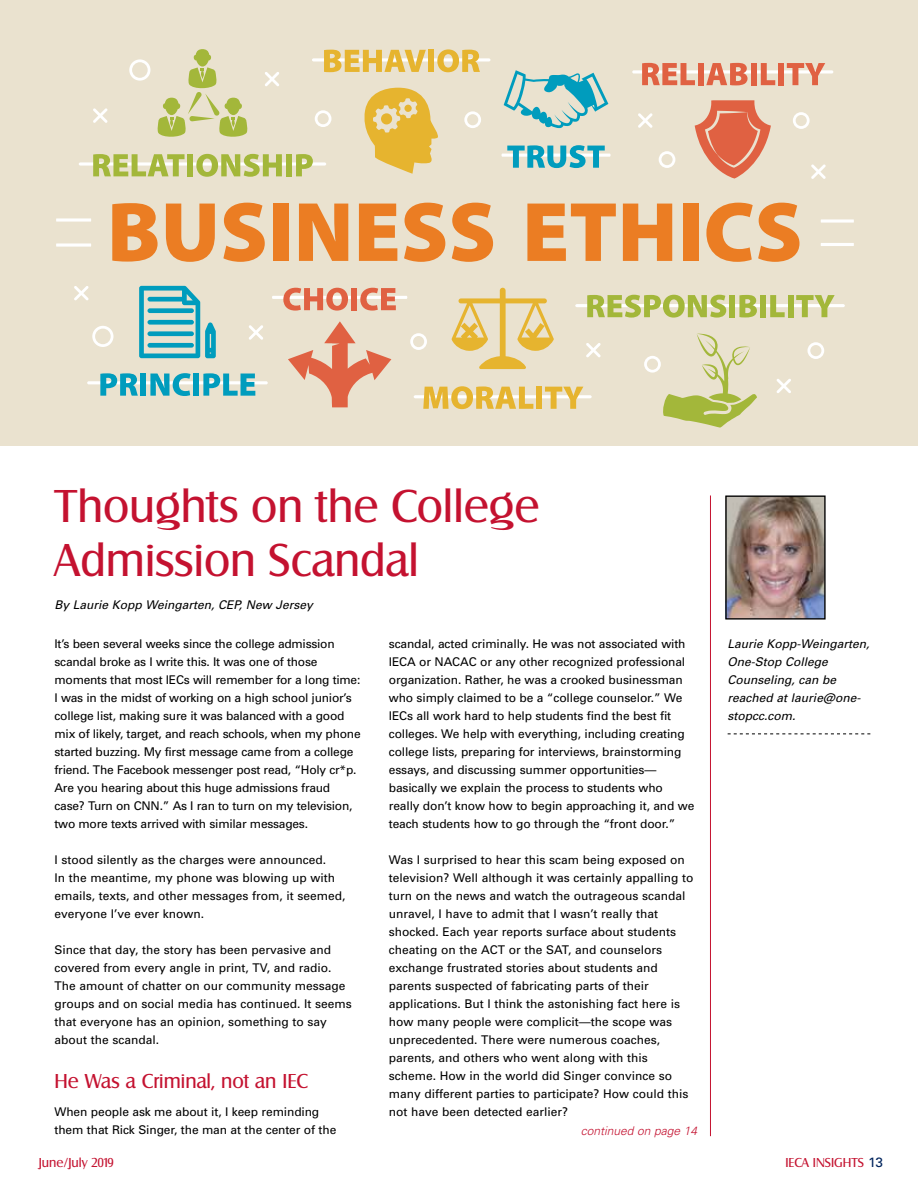
<style>
.page{position:relative;width:918px;height:1188px;background:#fff}
.page>*{position:absolute;margin:0;border:0;box-sizing:border-box;transform-origin:0 0}
.t1{font:48px/54px "Salzburg RR";color:#c41230}
.t2{font:21px "Salzburg RR";color:#c41230}
.t3{font:13.5px "Salzburg RR";color:#c41230}
.t4{font:12px/18px "Univers";letter-spacing:-.01em;color:#000}
.t5{font:italic 12px/18px "Univers";color:#000}
.t6{font:italic 300 12px "Univers";color:#c41230}
.s1{font-family:"Univers";color:#00245d}
</style>
<div class="page">
<img style="left:727px;top:497px;width:97px;height:121px">
<div style="left:725px;top:495px;width:101px;height:125px;border:1px solid #000"></div>
<hr style="left:710px;top:495px;width:1px;height:641px;background:#c41230">
<svg style="left:728px;top:734px;width:142px;height:1px"></svg>
<div style="left:0;top:0;width:918px;height:446px;background:#eae2cf"></div>
<hr style="left:414px;top:395px;width:178px;height:3px;background:#fff;border-radius:2px">
<hr style="left:575px;top:304px;width:270px;height:3px;background:#fff;border-radius:2px">
<hr style="left:87px;top:381px;width:181px;height:3px;background:#fff;border-radius:2px">
<svg style="left:632px;top:70px;width:201px;height:4px"></svg>
<hr style="left:79px;top:162px;width:247px;height:4px;background:#f9f8f3;border-radius:2px">
<svg style="left:312px;top:58px;width:179px;height:4px"></svg>
<svg style="left:92px;top:326px;width:22px;height:21px"></svg>
<svg style="left:464px;top:111px;width:17px;height:17px"></svg>
<svg style="left:659px;top:151px;width:16px;height:17px"></svg>
<svg style="left:807px;top:342px;width:17px;height:17px"></svg>
<svg style="left:793px;top:112px;width:17px;height:17px"></svg>
<svg style="left:315px;top:110px;width:16px;height:17px"></svg>
<svg style="left:410px;top:333px;width:17px;height:17px"></svg>
<svg style="left:586px;top:343px;width:15px;height:14px"></svg>
<svg style="left:776px;top:379px;width:15px;height:14px"></svg>
<svg style="left:265px;top:72px;width:14px;height:14px"></svg>
<svg style="left:249px;top:325px;width:14px;height:15px"></svg>
<svg style="left:93px;top:108px;width:15px;height:15px"></svg>
<svg style="left:811px;top:164px;width:15px;height:15px"></svg>
<svg style="left:74px;top:286px;width:15px;height:14px"></svg>
<svg style="left:638px;top:113px;width:15px;height:15px"></svg>
<svg style="left:129px;top:59px;width:21px;height:22px"></svg>
<svg style="left:821px;top:219px;width:33px;height:4px"></svg>
<svg style="left:821px;top:243px;width:33px;height:3px"></svg>
<svg style="left:56px;top:218px;width:35px;height:4px"></svg>
<svg style="left:56px;top:243px;width:35px;height:4px"></svg>
<svg style="left:642px;top:63px;width:53px;height:22px"></svg>
<div style="left:698px;top:63px;width:6px;height:22px;background:#e06142"></div>
<svg style="left:706px;top:63px;width:42px;height:22px"></svg>
<div style="left:751px;top:63px;width:6px;height:22px;background:#e06142"></div>
<svg style="left:761px;top:63px;width:14px;height:22px"></svg>
<div style="left:778px;top:63px;width:6px;height:22px;background:#e06142"></div>
<svg style="left:787px;top:63px;width:38px;height:22px"></svg>
<svg style="left:100px;top:373px;width:38px;height:23px"></svg>
<div style="left:140px;top:374px;width:6px;height:22px;background:#009cbd"></div>
<svg style="left:150px;top:373px;width:41px;height:23px"></svg>
<div style="left:193px;top:374px;width:6px;height:22px;background:#009cbd"></div>
<svg style="left:203px;top:373px;width:52px;height:23px"></svg>
<svg style="left:501px;top:145px;width:110px;height:23px"></svg>
<svg style="left:93px;top:154px;width:92px;height:22px"></svg>
<div style="left:187px;top:154px;width:6px;height:22px;background:#a3b73a"></div>
<svg style="left:196px;top:154px;width:86px;height:23px"></svg>
<div style="left:286px;top:154px;width:6px;height:22px;background:#a3b73a"></div>
<svg style="left:296px;top:154px;width:17px;height:22px"></svg>
<svg style="left:324px;top:50px;width:102px;height:22px"></svg>
<div style="left:428px;top:50px;width:6px;height:22px;background:#e6b42f"></div>
<svg style="left:437px;top:49px;width:43px;height:23px"></svg>
<svg style="left:272px;top:288px;width:135px;height:23px"></svg>
<svg style="left:423px;top:386px;width:110px;height:23px"></svg>
<div style="left:536px;top:387px;width:6px;height:22px;background:#e6b42f"></div>
<svg style="left:545px;top:387px;width:38px;height:22px"></svg>
<svg style="left:587px;top:295px;width:139px;height:23px"></svg>
<div style="left:729px;top:295px;width:6px;height:22px;background:#a3b73a"></div>
<svg style="left:739px;top:295px;width:18px;height:22px"></svg>
<div style="left:760px;top:295px;width:6px;height:22px;background:#a3b73a"></div>
<svg style="left:770px;top:295px;width:15px;height:22px"></svg>
<div style="left:788px;top:295px;width:5px;height:22px;background:#a3b73a"></div>
<svg style="left:796px;top:295px;width:39px;height:22px"></svg>
<svg style="left:112px;top:203px;width:46px;height:59px"></svg>
<svg style="left:166px;top:204px;width:49px;height:58px"></svg>
<svg style="left:223px;top:203px;width:42px;height:59px"></svg>
<div style="left:273px;top:204px;width:15px;height:57px;background:#eb7d23"></div>
<svg style="left:299px;top:204px;width:49px;height:57px"></svg>
<svg style="left:359px;top:204px;width:38px;height:57px"></svg>
<svg style="left:404px;top:203px;width:41px;height:59px"></svg>
<svg style="left:452px;top:203px;width:41px;height:59px"></svg>
<svg style="left:527px;top:204px;width:89px;height:57px"></svg>
<svg style="left:623px;top:204px;width:49px;height:57px"></svg>
<div style="left:683px;top:204px;width:15px;height:57px;background:#eb7d23"></div>
<svg style="left:706px;top:203px;width:94px;height:59px"></svg>
<svg style="left:452px;top:288px;width:102px;height:81px"></svg>
<svg style="left:644px;top:334px;width:113px;height:94px"></svg>
<svg style="left:504px;top:70px;width:104px;height:58px"></svg>
<svg style="left:364px;top:88px;width:74px;height:86px"></svg>
<svg style="left:288px;top:321px;width:103px;height:86px"></svg>
<svg style="left:695px;top:100px;width:76px;height:79px"></svg>
<svg style="left:139px;top:286px;width:77px;height:72px"></svg>
<svg style="left:157px;top:49px;width:91px;height:88px"></svg>
<h1 class="t1" style="left:55px;top:481px;width:487px">Thoughts on the College<br>Admission Scandal</h1>
<p class="t5" style="left:55px;top:596px;width:260px">By Laurie Kopp Weingarten, CEP, New Jersey</p>
<p class="t4" style="left:55px;top:635px;width:308px">It’s been several weeks since the college admission scandal broke as I write this. It was one of those moments that most IECs will remember for a long time:<br>I was in the midst of working on a high school junior’s college list, making sure it was balanced with a good mix of likely, target, and reach schools, when my phone started buzzing. My first message came from a college friend. The Facebook messenger post read, “Holy cr*p.<br>Are you hearing about this huge admissions fraud case? Turn on CNN.” As I ran to turn on my television, two more texts arrived with similar messages.</p>
<p class="t4" style="left:55px;top:851px;width:293px">I stood silently as the charges were announced.<br>In the meantime, my phone was blowing up with emails, texts, and other messages from, it seemed, everyone I’ve ever known.</p>
<p class="t4" style="left:55px;top:941px;width:299px">Since that day, the story has been pervasive and covered from every angle in print, TV, and radio.<br>The amount of chatter on our community message groups and on social media has continued. It seems that everyone has an opinion, something to say about the scandal.</p>
<h2 class="t2" style="left:55px;top:1070px;width:255px">He Was a Criminal, not an IEC</h2>
<p class="t4" style="left:55px;top:1103px;width:283px">When people ask me about it, I keep reminding them that Rick Singer, the man at the center of the</p>
<p class="t4" style="left:389px;top:635px;width:307px">scandal, acted criminally. He was not associated with IECA or NACAC or any other recognized professional organization. Rather, he was a crooked businessman who simply claimed to be a “college counselor.” We IECs all work hard to help students find the best fit colleges. We help with everything, including creating college lists, preparing for interviews, brainstorming essays, and discussing summer opportunities— basically we explain the process to students who really don’t know how to begin approaching it, and we teach students how to go through the “front door.”</p>
<p class="t4" style="left:389px;top:851px;width:306px">Was I surprised to hear this scam being exposed on television? Well although it was certainly appalling to turn on the news and watch the outrageous scandal unravel, I have to admit that I wasn’t really that shocked. Each year reports surface about students cheating on the ACT or the SAT, and counselors exchange frustrated stories about students and parents suspected of fabricating parts of their applications. But I think the astonishing fact here is how many people were complicit—the scope was unprecedented. There were numerous coaches, parents, and others who went along with this scheme. How in the world did Singer convince so many different parties to participate? How could this not have been detected earlier?</p>
<p class="t6" style="left:581px;top:1123px;width:118px">continued on page 14</p>
<p class="t5" style="left:728px;top:635px;width:143px">Laurie Kopp-Weingarten,<br>One-Stop College<br>Counseling, can be reached at laurie@one&shy;stopcc.com.</p>
<p class="t3" style="left:39px;top:1155px;width:77px">June/July 2019</p>
<p class="t3" style="left:785px;top:1155px;width:99px">IECA INSIGHTS <span class="s1">13</span></p>
</div>
